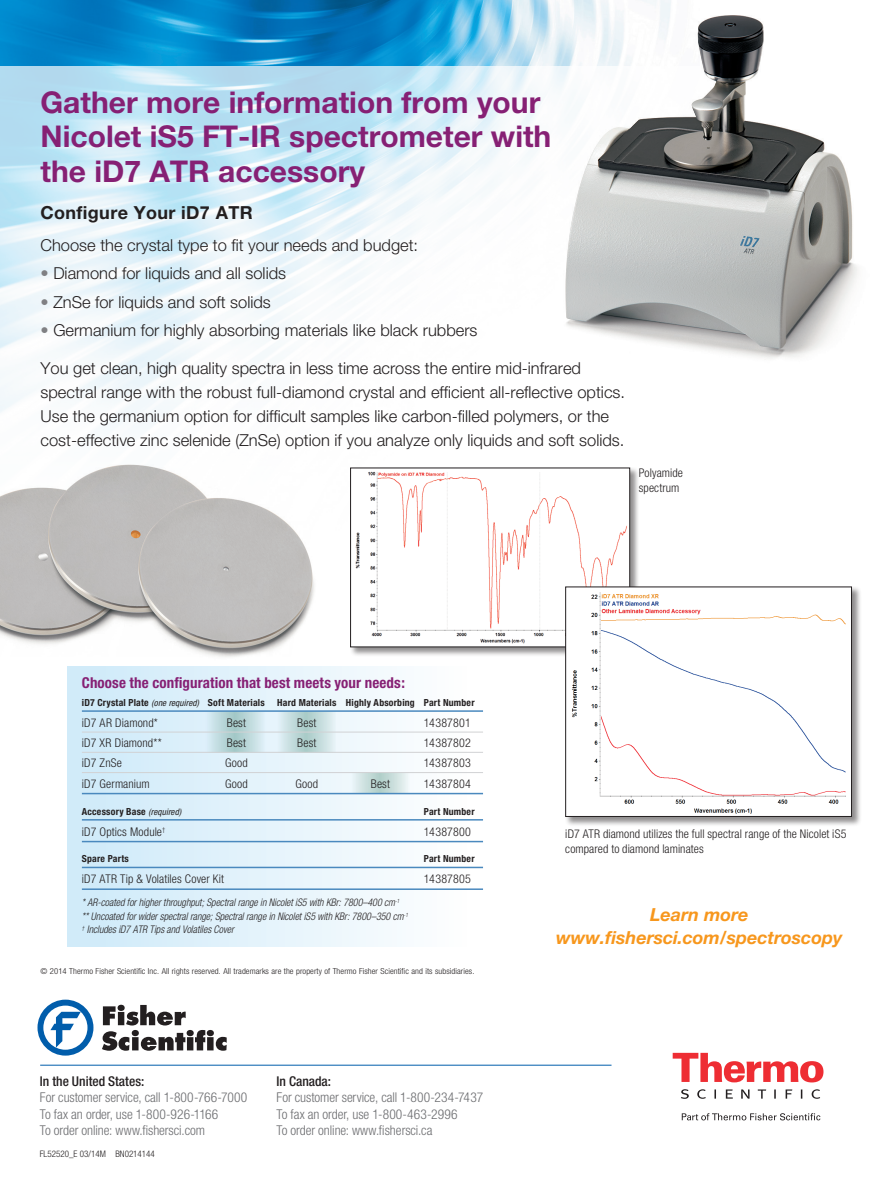
<style>
.page{position:relative;width:891px;height:1188px;background:#fff}
.page>*{position:absolute;margin:0;border:0;box-sizing:border-box;transform-origin:0 0}
.t1{font:700 30px/34.5px "Helvetica Neue";color:#862074}
.Sub_Head_1_Blue{font:italic 700 18px/22.5px "Helvetica Neue";color:#f7971d;text-align:center}
.t2{font:700 18px "Helvetica Neue";letter-spacing:.02em;color:#231f20}
.t3{font:300 16.5px/24px "Helvetica Neue";color:#231f20}
.Sub_Head_1_Blue-2{font:700 condensed 15px "Helvetica Neue";letter-spacing:.01em;color:#862074}
.t4{font:300 condensed 13.5px/16.5px "Helvetica Neue";letter-spacing:-.005em;color:#6c6d70}
.Caption_Helv_Neue_Lt{font:300 condensed 12px/15px "Helvetica Neue";letter-spacing:.01em;color:#231f20}
.Table_Body_Last-Stan{font:300 condensed 12px "Helvetica Neue";letter-spacing:.01em;color:#231f20}
.Table_Body-Standard{font:300 condensed 12px "Helvetica Neue";letter-spacing:.015em;color:#231f20}
.Footnote{font:italic 300 condensed 10.5px/13.5px "Helvetica Neue";color:#231f20;scale:.95 1}
.Table_Head-Standard{font:700 condensed 9.75px "Helvetica Neue";letter-spacing:.02em;color:#231f20}
.NS_-_Part_Number{font:300 condensed 9px "Helvetica Neue";color:#231f20}
.NS_-_Copyright_Discl{font:300 condensed 8.25px "Helvetica Neue";letter-spacing:.01em;color:#231f20;scale:1.05 1}
.s1{font-stretch:condensed;color:#808083}
.s2{font-weight:400;font-style:italic;font-size:9px}
.s3{font-weight:500;color:#231f20}
</style>
<div class="page">
<svg style="left:38px;top:1000px;width:55px;height:56px"></svg>
<svg style="left:102px;top:1005px;width:125px;height:46px"></svg>
<hr style="left:40px;top:1065px;width:572px;height:1px;background:#015dab">
<svg style="left:673px;top:1053px;width:150px;height:29px"></svg>
<svg style="left:681px;top:1089px;width:139px;height:10px"></svg>
<svg style="left:682px;top:1113px;width:138px;height:7px"></svg>
<img style="left:0;top:0;width:671px;height:67px">
<svg style="left:0;top:67px;width:505px;height:359px"></svg>
<img style="left:505px;top:8px;width:353px;height:351px">
<svg style="left:68px;top:666px;width:415px;height:280px"></svg>
<img style="left:0;top:464px;width:354px;height:204px">
<div style="left:350px;top:467px;width:290px;height:190px;background:#231f20;opacity:.5"></div>
<img style="left:355px;top:471px;width:272px;height:174px">
<div style="left:350px;top:468px;width:280px;height:179px;border:1px solid #231f20"></div>
<div style="left:565px;top:586px;width:296px;height:240px;background:#231f20;opacity:.5"></div>
<div style="left:566px;top:587px;width:286px;height:229px;background:#fff"></div>
<img style="left:572px;top:592px;width:274px;height:222px">
<div style="left:565px;top:587px;width:287px;height:230px;border:1px solid #231f20"></div>
<svg style="left:277px;top:712px;width:59px;height:40px"></svg>
<svg style="left:351px;top:773px;width:58px;height:20px"></svg>
<svg style="left:206px;top:712px;width:58px;height:40px"></svg>
<hr style="left:82px;top:710px;width:401px;height:2px;background:#4a89be">
<hr style="left:82px;top:732px;width:401px;height:1px;background:#d1d2d4">
<hr style="left:82px;top:752px;width:401px;height:1px;background:#d1d2d4">
<hr style="left:82px;top:772px;width:401px;height:1px;background:#d1d2d4">
<hr style="left:82px;top:793px;width:401px;height:1px;background:#4a89be">
<hr style="left:82px;top:819px;width:401px;height:2px;background:#4a89be">
<hr style="left:82px;top:841px;width:401px;height:1px;background:#4a89be">
<hr style="left:82px;top:867px;width:401px;height:1px;background:#4a89be">
<hr style="left:82px;top:888px;width:401px;height:2px;background:#4a89be">
<img style="left:565px;top:16px;width:287px;height:333px">
<p class="t1" style="left:40px;top:84px;width:512px">Gather more information from your<br>Nicolet iS5 FT-IR spectrometer with the iD7 ATR accessory</p>
<p class="t2" style="left:40px;top:202px;width:214px">Configure Your iD7 ATR</p>
<p class="t3" style="left:40px;top:233px;width:379px">Choose the crystal type to fit your needs and budget:</p>
<p class="t3" style="left:40px;top:261px;width:247px"><span class="s1">•</span> Diamond for liquids and all solids</p>
<p class="t3" style="left:40px;top:290px;width:232px"><span class="s1">•</span> ZnSe for liquids and soft solids</p>
<p class="t3" style="left:40px;top:318px;width:439px"><span class="s1">•</span> Germanium for highly absorbing materials like black rubbers</p>
<p class="t3" style="left:40px;top:356px;width:586px">You get clean, high quality spectra in less time across the entire mid-infrared spectral range with the robust full-diamond crystal and efficient all-reflective optics.<br>Use the germanium option for difficult samples like carbon-filled polymers, or the cost-effective zinc selenide (ZnSe) option if you analyze only liquids and soft solids.</p>
<p class="Caption_Helv_Neue_Lt" style="left:639px;top:465px;width:46px">Polyamide spectrum</p>
<p class="Sub_Head_1_Blue-2" style="left:82px;top:673px;width:325px">Choose the configuration that best meets your needs:</p>
<p class="Table_Head-Standard" style="left:82px;top:696px;width:184px">iD7 Crystal Plate <span class="s2">(one required)</span> Soft Materials</p>
<p class="Table_Head-Standard" style="left:277px;top:696px;width:199px">Hard Materials Highly Absorbing Part Number</p>
<p class="Table_Body-Standard" style="left:82px;top:716px;width:77px">iD7 AR Diamond*</p>
<p class="Table_Body-Standard" style="left:227px;top:716px;width:21px">Best</p>
<p class="Table_Body-Standard" style="left:297px;top:716px;width:21px">Best</p>
<p class="Table_Body-Standard" style="left:424px;top:716px;width:48px">14387801</p>
<p class="Table_Body-Standard" style="left:82px;top:736px;width:82px">iD7 XR Diamond**</p>
<p class="Table_Body-Standard" style="left:227px;top:736px;width:21px">Best</p>
<p class="Table_Body-Standard" style="left:297px;top:736px;width:21px">Best</p>
<p class="Table_Body-Standard" style="left:424px;top:736px;width:49px">14387802</p>
<p class="Table_Body-Standard" style="left:82px;top:756px;width:42px">iD7 ZnSe</p>
<p class="Table_Body-Standard" style="left:225px;top:756px;width:24px">Good</p>
<p class="Table_Body-Standard" style="left:424px;top:756px;width:49px">14387803</p>
<p class="Table_Body_Last-Stan" style="left:82px;top:776px;width:69px">iD7 Germanium</p>
<p class="Table_Body_Last-Stan" style="left:225px;top:776px;width:24px">Good</p>
<p class="Table_Body_Last-Stan" style="left:296px;top:776px;width:24px">Good</p>
<p class="Table_Body_Last-Stan" style="left:371px;top:776px;width:21px">Best</p>
<p class="Table_Body_Last-Stan" style="left:424px;top:776px;width:49px">14387804</p>
<p class="Table_Head-Standard" style="left:82px;top:805px;width:101px">Accessory Base <span class="s2">(required)</span></p>
<p class="Table_Head-Standard" style="left:424px;top:805px;width:52px">Part Number</p>
<p class="Table_Body_Last-Stan" style="left:82px;top:824px;width:85px">iD7 Optics Module<sup>†</sup></p>
<p class="Table_Body_Last-Stan" style="left:424px;top:824px;width:49px">14387800</p>
<p class="Table_Head-Standard" style="left:82px;top:853px;width:49px">Spare Parts</p>
<p class="Table_Head-Standard" style="left:424px;top:853px;width:52px">Part Number</p>
<p class="Table_Body_Last-Stan" style="left:82px;top:872px;width:144px">iD7 ATR Tip &amp; Volatiles Cover Kit</p>
<p class="Table_Body_Last-Stan" style="left:424px;top:872px;width:49px">14387805</p>
<p class="Footnote" style="left:82px;top:896px;width:345px">* AR-coated for higher throughput; Spectral range in Nicolet iS5 with KBr: 7800–400 cm<sup>-1 </sup>** Uncoated for wider spectral range; Spectral range in Nicolet iS5 with KBr: 7800–350 cm<sup>-1 †</sup> Includes iD7 ATR Tips and Volatiles Cover</p>
<p class="NS_-_Copyright_Discl" style="left:40px;top:966px;width:415px">© 2014 Thermo Fisher Scientific Inc. All rights reserved. All trademarks are the property of Thermo Fisher Scientific and its subsidiaries.</p>
<p class="t4" style="left:40px;top:1073px;width:209px"><span class="s3">In the United States:<br></span>For customer service, call 1-800-766-7000<br>To fax an order, use 1-800-926-1166<br>To order online: www.fishersci.com</p>
<p class="t4" style="left:276px;top:1072px;width:208px"><span class="s3">In Canada:<br></span>For customer service, call 1-800-234-7437<br>To fax an order, use 1-800-463-2996<br>To order online: www.fishersci.ca</p>
<p class="NS_-_Part_Number" style="left:40px;top:1149px;width:117px">FL52520_E 03/14M BN0214144</p>
<p class="Caption_Helv_Neue_Lt" style="left:565px;top:826px;width:283px">iD7 ATR diamond utilizes the full spectral range of the Nicolet iS5 compared to diamond laminates</p>
<p class="Sub_Head_1_Blue" style="left:556px;top:903px;width:288px">Learn more www.fishersci.com/spectroscopy</p>
</div>
